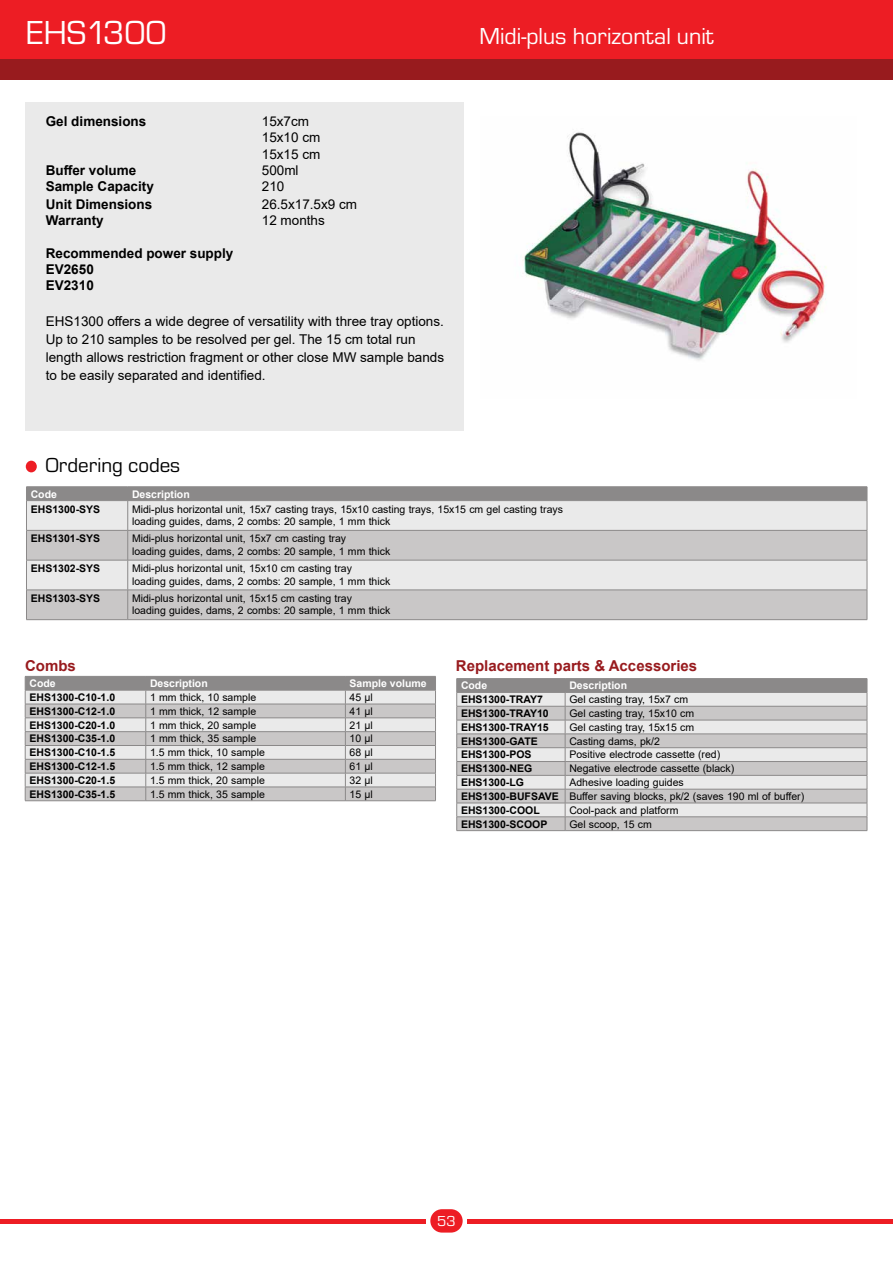
<style>
.page{position:relative;width:893px;height:1263px;background:#fff}
.page>*{position:absolute;margin:0;border:0;box-sizing:border-box;transform-origin:0 0}
.t1{font:34.5px "Eurostile TOT";color:#fff}
.t2{font:24px "Eurostile TOT";color:#fff}
.t3{font:21px "Eurostile TOT";color:#000}
.t4{font:700 15px "Arial";color:#981b1e}
.t5{font:15px "Eurostile TOT";color:#fff}
.t6{font:13.5px/18px "Arial";color:#000}
.t7{font:700 13.5px/16.2px "Arial";color:#000}
.t8{font:10.5px/12.6px "Arial";color:#000}
.t9{font:700 10.5px "Arial";color:#000}
.t10{font:700 10.5px "Arial";color:#fff}
.s1{font-weight:700}
</style>
<div class="page">
<div style="left:0;top:0;width:893px;height:59px;background:#ed1d24"></div>
<div style="left:0;top:59px;width:893px;height:20px;background:#981b1e"></div>
<hr style="left:0;top:1219px;width:893px;height:4px;background:#ed1d24">
<div style="left:426px;top:1204px;width:41px;height:33px;background:#fff"></div>
<div style="left:430px;top:1209px;width:33px;height:23px;background:#ed1d24;border-radius:12px"></div>
<div style="left:26px;top:102px;width:438px;height:329px;background:#eaeaea"></div>
<svg style="left:25px;top:676px;width:411px;height:125px;background:#cac9c9"></svg>
<div style="left:26px;top:461px;width:11px;height:11px;background:#ed1d24;border-radius:50%"></div>
<svg style="left:27px;top:531px;width:840px;height:88px;background:#d3d1d1"></svg>
<hr style="left:26px;top:486px;width:102px;height:1px;background:#8b8989">
<hr style="left:128px;top:486px;width:739px;height:1px;background:#8b8989">
<svg style="left:26px;top:487px;width:842px;height:43px;background:#cac9c9"></svg>
<hr style="left:26px;top:530px;width:102px;height:1px;background:#8b8989">
<hr style="left:26px;top:530px;width:1px;height:30px;background:#8b8989">
<hr style="left:128px;top:530px;width:739px;height:1px;background:#8b8989">
<hr style="left:127px;top:530px;width:1px;height:30px;background:#8b8989">
<hr style="left:867px;top:530px;width:1px;height:30px;background:#8b8989">
<hr style="left:26px;top:560px;width:102px;height:1px;background:#8b8989">
<hr style="left:26px;top:560px;width:1px;height:30px;background:#8b8989">
<hr style="left:128px;top:560px;width:739px;height:1px;background:#8b8989">
<hr style="left:127px;top:560px;width:1px;height:30px;background:#8b8989">
<hr style="left:867px;top:560px;width:1px;height:30px;background:#8b8989">
<hr style="left:26px;top:590px;width:102px;height:1px;background:#8b8989">
<svg style="left:26px;top:591px;width:1px;height:28px"></svg>
<hr style="left:128px;top:590px;width:739px;height:1px;background:#8b8989">
<svg style="left:127px;top:590px;width:1px;height:29px"></svg>
<svg style="left:867px;top:590px;width:1px;height:29px"></svg>
<hr style="left:26px;top:619px;width:102px;height:1px;background:#8b8989">
<hr style="left:128px;top:619px;width:739px;height:1px;background:#8b8989">
<hr style="left:457px;top:678px;width:108px;height:1px;background:#8b8989">
<hr style="left:565px;top:678px;width:302px;height:1px;background:#8b8989">
<svg style="left:456px;top:679px;width:412px;height:151px;background:#cdcbcb"></svg>
<hr style="left:457px;top:830px;width:108px;height:1px;background:#8b8989">
<hr style="left:565px;top:830px;width:302px;height:1px;background:#8b8989">
<img style="left:522px;top:132px;width:305px;height:229px">
<h1 class="t1" style="left:27px;top:14px;width:142px">EHS1300</h1>
<h2 class="t2" style="left:480px;top:23px;width:236px">Midi-plus horizontal unit</h2>
<p class="t7" style="left:46px;top:113px;width:102px">Gel dimensions</p>
<p class="t6" style="left:262px;top:113px;width:60px;line-height:16.2px">15x7cm<br>15x10 cm<br>15x15 cm</p>
<p class="t7" style="left:46px;top:162px;width:92px">Buffer volume</p>
<p class="t6" style="left:262px;top:161px;width:38px">500ml</p>
<p class="t7" style="left:46px;top:178px;width:110px">Sample Capacity</p>
<p class="t6" style="left:262px;top:177px;width:24px">210</p>
<p class="t7" style="left:46px;top:196px;width:108px">Unit Dimensions</p>
<p class="t6" style="left:262px;top:195px;width:97px">26.5x17.5x9 cm</p>
<p class="t7" style="left:46px;top:212px;width:60px">Warranty</p>
<p class="t6" style="left:262px;top:211px;width:65px">12 months</p>
<p class="t7" style="left:46px;top:245px;width:189px">Recommended power supply<br>EV2650<br>EV2310</p>
<p class="t6" style="left:46px;top:312px;width:400px">EHS1300 offers a wide degree of versatility with three tray options.<br>Up to 210 samples to be resolved per gel. The 15 cm total run length allows restriction fragment or other close MW sample bands to be easily separated and identified.</p>
<h3 class="t3" style="left:46px;top:453px;width:136px">Ordering codes</h3>
<p class="t10" style="left:31px;top:486px;width:28px">Code</p>
<p class="t10" style="left:132px;top:486px;width:59px">Description</p>
<p class="t9" style="left:31px;top:501px;width:71px">EHS1300-SYS</p>
<p class="t8" style="left:132px;top:502px;width:432px">Midi-plus horizontal unit, 15x7 casting trays, 15x10 casting trays, 15x15 cm gel casting trays loading guides, dams, 2 combs: 20 sample, 1 mm thick</p>
<p class="t9" style="left:31px;top:531px;width:71px">EHS1301-SYS</p>
<p class="t8" style="left:132px;top:532px;width:260px">Midi-plus horizontal unit, 15x7 cm casting tray<br>loading guides, dams, 2 combs: 20 sample, 1 mm thick</p>
<p class="t9" style="left:31px;top:561px;width:71px">EHS1302-SYS</p>
<p class="t8" style="left:132px;top:562px;width:260px">Midi-plus horizontal unit, 15x10 cm casting tray<br>loading guides, dams, 2 combs: 20 sample, 1 mm thick</p>
<p class="t9" style="left:31px;top:591px;width:71px">EHS1303-SYS</p>
<p class="t8" style="left:132px;top:592px;width:260px">Midi-plus horizontal unit, 15x15 cm casting tray<br>loading guides, dams, 2 combs: 20 sample, 1 mm thick</p>
<h3 class="t4" style="left:25px;top:655px;width:52px">Combs</h3>
<p class="t10" style="left:29px;top:676px;width:28px">Code</p>
<p class="t10" style="left:150px;top:676px;width:59px">Description</p>
<p class="t10" style="left:350px;top:676px;width:79px">Sample volume</p>
<p class="t9" style="left:29px;top:690px;width:87px">EHS1300-C10-1.0</p>
<p class="t8" style="left:150px;top:691px;width:108px">1 mm thick, 10 sample</p>
<p class="t8" style="left:350px;top:691px;width:25px">45 µl</p>
<p class="t9" style="left:29px;top:704px;width:87px">EHS1300-C12-1.0</p>
<p class="t8" style="left:150px;top:705px;width:108px">1 mm thick, 12 sample</p>
<p class="t8" style="left:350px;top:705px;width:25px">41 µl</p>
<p class="t9" style="left:29px;top:717px;width:87px">EHS1300-C20-1.0</p>
<p class="t8" style="left:150px;top:718px;width:108px">1 mm thick, 20 sample</p>
<p class="t8" style="left:350px;top:718px;width:25px">21 µl</p>
<p class="t9" style="left:29px;top:731px;width:87px">EHS1300-C35-1.0</p>
<p class="t8" style="left:150px;top:732px;width:108px">1 mm thick, 35 sample</p>
<p class="t8" style="left:350px;top:732px;width:25px">10 µl</p>
<p class="t9" style="left:29px;top:745px;width:87px">EHS1300-C10-1.5</p>
<p class="t8" style="left:150px;top:746px;width:116px">1.5 mm thick, 10 sample</p>
<p class="t8" style="left:350px;top:746px;width:25px">68 µl</p>
<p class="t9" style="left:29px;top:759px;width:87px">EHS1300-C12-1.5</p>
<p class="t8" style="left:150px;top:760px;width:116px">1.5 mm thick, 12 sample</p>
<p class="t8" style="left:350px;top:760px;width:25px">61 µl</p>
<p class="t9" style="left:29px;top:773px;width:87px">EHS1300-C20-1.5</p>
<p class="t8" style="left:150px;top:774px;width:116px">1.5 mm thick, 20 sample</p>
<p class="t8" style="left:350px;top:774px;width:25px">32 µl</p>
<p class="t9" style="left:29px;top:786px;width:87px">EHS1300-C35-1.5</p>
<p class="t8" style="left:150px;top:788px;width:116px">1.5 mm thick, 35 sample</p>
<p class="t8" style="left:350px;top:788px;width:25px">15 µl</p>
<h3 class="t4" style="left:456px;top:655px;width:243px">Replacement parts &amp; Accessories</h3>
<p class="t10" style="left:461px;top:678px;width:28px">Code</p>
<p class="t10" style="left:569px;top:678px;width:59px">Description</p>
<p class="t9" style="left:461px;top:692px;width:83px">EHS1300-TRAY7</p>
<p class="t8" style="left:569px;top:693px;width:120px">Gel casting tray, 15x7 cm</p>
<p class="t9" style="left:461px;top:706px;width:89px">EHS1300-TRAY10</p>
<p class="t8" style="left:569px;top:707px;width:126px">Gel casting tray, 15x10 cm</p>
<p class="t9" style="left:461px;top:720px;width:89px">EHS1300-TRAY15</p>
<p class="t8" style="left:569px;top:721px;width:126px">Gel casting tray, 15x15 cm</p>
<p class="t9" style="left:461px;top:733px;width:78px">EHS1300-GATE</p>
<p class="t8" style="left:569px;top:734px;width:92px">Casting dams, pk/2</p>
<p class="t9" style="left:461px;top:747px;width:72px">EHS1300-POS</p>
<p class="t8" style="left:569px;top:748px;width:152px">Positive electrode cassette (red)</p>
<p class="t9" style="left:461px;top:761px;width:73px">EHS1300-NEG</p>
<p class="t8" style="left:569px;top:762px;width:166px">Negative electrode cassette (black)</p>
<p class="t9" style="left:461px;top:775px;width:65px">EHS1300-LG</p>
<p class="t8" style="left:461px;top:775px;width:345px;line-height:13.8px;text-indent:108px">Adhesive loading guides<br><span class="s1">EHS1300-BUFSAVE</span> Buffer saving blocks, pk/2 (saves 190 ml of buffer)<br><span class="s1">EHS1300-COOL</span></p>
<p class="t8" style="left:569px;top:804px;width:111px">Cool-pack and platform</p>
<p class="t9" style="left:461px;top:816px;width:88px">EHS1300-SCOOP</p>
<p class="t8" style="left:569px;top:817px;width:84px">Gel scoop, 15 cm</p>
<h3 class="t5" style="left:437px;top:1213px;width:20px">53</h3>
</div>
